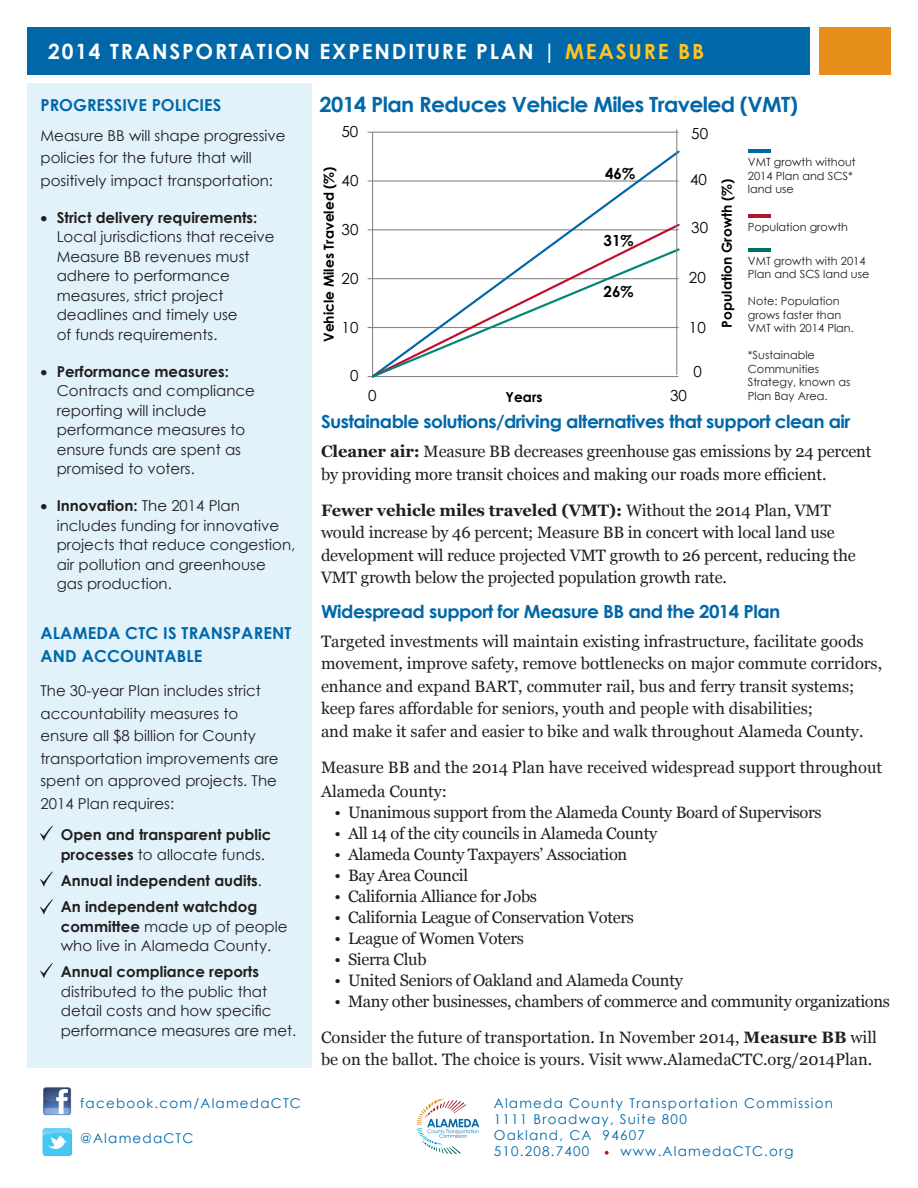
<style>
.page{position:relative;width:918px;height:1188px;background:#fff}
.page>*{position:absolute;margin:0;border:0;box-sizing:border-box;transform-origin:0 0}
.t1{font:700 21px "Century Gothic";letter-spacing:.085em;color:#fff}
.article_subhead{font:700 21px "Century Gothic";letter-spacing:-.03em;color:#0068a9;scale:1.04 1}
.article_subhead-2{font:700 18px "Century Gothic";letter-spacing:-.03em;color:#0068a9;scale:1.04 1}
.body{font:16.5px/22.5px "Georgia";letter-spacing:-.01em;color:#231f20}
.Director_body{font:700 16.5px/22.5px "Century Gothic";letter-spacing:.01em;color:#0068a9}
.t2{font:15.3px "Century Gothic";color:#000}
.t3{font:700 15.3px "Century Gothic";color:#000}
.Director_body-2{font:15px/19.5px "Century Gothic";color:#231f20}
.Director_body-3{font:700 15px/19.5px "Century Gothic";color:#231f20}
.t4{font:700 13.8px "Century Gothic";color:#000}
.t5{font:13.5px "Century Gothic";letter-spacing:.09em;color:#0068a9}
.t6{font:11.25px/13.5px "Century Gothic";color:#231f20}
.s1{color:#fec422}
.s2{font-weight:700}
.s3{font-weight:400}
</style>
<div class="page">
<div style="left:820px;top:27px;width:71px;height:48px;background:#e58e19"></div>
<div style="left:27px;top:27px;width:783px;height:48px;background:#0068a9"></div>
<img style="left:43px;top:1087px;width:29px;height:29px">
<img style="left:43px;top:1128px;width:29px;height:28px">
<svg style="left:417px;top:1099px;width:62px;height:55px"></svg>
<div style="left:27px;top:84px;width:284px;height:984px;background:#e1f2fb"></div>
<svg style="left:605px;top:1151px;width:4px;height:4px"></svg>
<svg style="left:40px;top:826px;width:13px;height:15px"></svg>
<svg style="left:40px;top:899px;width:13px;height:16px"></svg>
<svg style="left:40px;top:871px;width:13px;height:16px"></svg>
<svg style="left:40px;top:963px;width:13px;height:15px"></svg>
<hr style="left:373px;top:132px;width:306px;height:1px;background:#868686">
<hr style="left:372px;top:132px;width:1px;height:245px;background:#868686">
<svg style="left:373px;top:149px;width:307px;height:73px"></svg>
<svg style="left:373px;top:222px;width:307px;height:25px"></svg>
<svg style="left:368px;top:247px;width:312px;height:130px"></svg>
<hr style="left:677px;top:129px;width:1px;height:246px;background:#7f7f7f">
<hr style="left:748px;top:149px;width:22px;height:4px;background:#0068a9">
<hr style="left:748px;top:214px;width:22px;height:4px;background:#ae172b">
<hr style="left:748px;top:248px;width:22px;height:3px;background:#006e63">
<p class="t1" style="left:48px;top:36px;width:657px">2014 TRANSPORTATION EXPENDITURE PLAN | <span class="s1">MEASURE BB</span></p>
<p class="Director_body" style="left:40px;top:93px;width:182px">PROGRESSIVE POLICIES</p>
<p class="Director_body-2" style="left:40px;top:124px;width:247px;line-height:22.5px">Measure BB will shape progressive policies for the future that will positively impact transportation:</p>
<p class="Director_body-2" style="left:57px;top:207px;width:219px;text-indent:-16px">• <span class="s2">Strict delivery requirements:<br></span>Local jurisdictions that receive<br>Measure BB revenues must adhere to performance measures, strict project deadlines and timely use<br>of funds requirements.</p>
<p class="Director_body-2" style="left:57px;top:361px;width:200px;text-indent:-16px">• <span class="s2">Performance measures:<br></span>Contracts and compliance reporting will include performance measures to ensure funds are spent as promised to voters.</p>
<p class="Director_body-2" style="left:57px;top:496px;width:240px;text-indent:-16px">• <span class="s2">Innovation:</span> The 2014 Plan includes funding for innovative projects that reduce congestion, air pollution and greenhouse gas production.</p>
<p class="Director_body" style="left:40px;top:622px;width:252px">ALAMEDA CTC IS TRANSPARENT<br>AND ACCOUNTABLE</p>
<p class="Director_body-2" style="left:40px;top:679px;width:240px;line-height:22.5px">The 30-year Plan includes strict accountability measures to ensure all $8 billion for County transportation improvements are spent on approved projects. The<br>2014 Plan requires:</p>
<p class="Director_body-3" style="left:61px;top:824px;width:212px">Open and transparent public processes <span class="s3">to allocate funds.</span></p>
<p class="Director_body-3" style="left:61px;top:870px;width:203px">Annual independent audits<span class="s3">.</span></p>
<p class="Director_body-2" style="left:61px;top:897px;width:228px"><span class="s2">An independent watchdog committee</span> made up of people who live in Alameda County.</p>
<p class="Director_body-2" style="left:61px;top:962px;width:237px"><span class="s2">Annual compliance reports </span>distributed to the public that detail costs and how specific performance measures are met.</p>
<p class="t5" style="left:80px;top:1093px;width:222px">facebook.com/AlamedaCTC</p>
<p class="t5" style="left:80px;top:1128px;width:115px">@AlamedaCTC</p>
<p class="article_subhead" style="left:320px;top:89px;width:462px">2014 Plan Reduces Vehicle Miles Traveled (VMT)</p>
<p class="t2" style="left:342px;top:121px;width:18px">50</p>
<p class="t2" style="left:691px;top:123px;width:18px">50</p>
<p class="t4" style="left:318px;top:342px;width:177px;rotate:-90deg">Vehicle Miles Traveled (%)</p>
<p class="t2" style="left:342px;top:170px;width:18px">40</p>
<p class="t2" style="left:342px;top:219px;width:18px">30</p>
<p class="t2" style="left:342px;top:268px;width:18px">20</p>
<p class="t2" style="left:342px;top:316px;width:18px">10</p>
<p class="t3" style="left:605px;top:162px;width:31px">46%</p>
<p class="t3" style="left:604px;top:229px;width:31px">31%</p>
<p class="t3" style="left:604px;top:280px;width:31px">26%</p>
<p class="t2" style="left:690px;top:169px;width:18px">40</p>
<p class="t2" style="left:691px;top:217px;width:18px">30</p>
<p class="t2" style="left:689px;top:267px;width:18px">20</p>
<p class="t2" style="left:689px;top:317px;width:18px">10</p>
<p class="t2" style="left:350px;top:365px;width:10px">0</p>
<p class="t2" style="left:694px;top:361px;width:10px">0</p>
<p class="t2" style="left:368px;top:385px;width:10px">0</p>
<p class="t2" style="left:670px;top:385px;width:18px">30</p>
<p class="t4" style="left:505px;top:386px;width:39px">Years</p>
<p class="t4" style="left:716px;top:328px;width:150px;rotate:-90deg">Population Growth (%)</p>
<p class="t6" style="left:748px;top:155px;width:109px">VMT growth without<br>2014 Plan and SCS* land use</p>
<p class="t6" style="left:748px;top:221px;width:102px">Population growth</p>
<p class="t6" style="left:748px;top:254px;width:123px">VMT growth with 2014<br>Plan and SCS land use</p>
<p class="t6" style="left:748px;top:294px;width:108px">Note: Population grows faster than<br>VMT with 2014 Plan.</p>
<p class="t6" style="left:748px;top:348px;width:104px">*Sustainable<br>Communities<br>Strategy, known as<br>Plan Bay Area.</p>
<p class="article_subhead-2" style="left:321px;top:408px;width:511px">Sustainable solutions/driving alternatives that support clean air</p>
<p class="body" style="left:321px;top:440px;width:552px"><span class="s2">Cleaner air:</span> Measure BB decreases greenhouse gas emissions by 24 percent by providing more transit choices and making our roads more efficient.</p>
<p class="body" style="left:321px;top:499px;width:536px"><span class="s2">Fewer vehicle miles traveled (VMT):</span> Without the 2014 Plan, VMT would increase by 46 percent; Measure BB in concert with local land use development will reduce projected VMT growth to 26 percent, reducing the VMT growth below the projected population growth rate.</p>
<p class="article_subhead-2" style="left:321px;top:598px;width:443px">Widespread support for Measure BB and the 2014 Plan</p>
<p class="body" style="left:321px;top:630px;width:563px">Targeted investments will maintain existing infrastructure, facilitate goods movement, improve safety, remove bottlenecks on major commute corridors, enhance and expand BART, commuter rail, bus and ferry transit systems; keep fares affordable for seniors, youth and people with disabilities;<br>and make it safer and easier to bike and walk throughout Alameda County.</p>
<p class="body" style="left:321px;top:755px;width:563px;line-height:24px">Measure BB and the 2014 Plan have received widespread support throughout<br>Alameda County:</p>
<p class="body" style="left:334px;top:801px;width:489px">• Unanimous support from the Alameda County Board of Supervisors</p>
<p class="body" style="left:334px;top:822px;width:324px">• All 14 of the city councils in Alameda County</p>
<p class="body" style="left:334px;top:843px;width:294px">• Alameda County Taxpayers’ Association</p>
<p class="body" style="left:334px;top:864px;width:135px">• Bay Area Council</p>
<p class="body" style="left:334px;top:885px;width:204px">• California Alliance for Jobs</p>
<p class="body" style="left:334px;top:906px;width:301px">• California League of Conservation Voters</p>
<p class="body" style="left:334px;top:927px;width:191px">• League of Women Voters</p>
<p class="body" style="left:334px;top:948px;width:94px">• Sierra Club</p>
<p class="body" style="left:334px;top:969px;width:350px">• United Seniors of Oakland and Alameda County</p>
<p class="body" style="left:334px;top:990px;width:557px">• Many other businesses, chambers of commerce and community organizations</p>
<p class="body" style="left:321px;top:1026px;width:557px">Consider the future of transportation. In November 2014, <span class="s2">Measure BB</span> will be on the ballot. The choice is yours. Visit www.AlamedaCTC.org/2014Plan.</p>
<p class="t5" style="left:494px;top:1093px;width:341px">Alameda County Transportation Commission</p>
<p class="t5" style="left:494px;top:1110px;width:195px">1111 Broadway, Suite 800</p>
<p class="t5" style="left:494px;top:1126px;width:153px">Oakland, CA 94607</p>
<p class="t5" style="left:494px;top:1142px;width:97px">510.208.7400</p>
<p class="t5" style="left:620px;top:1142px;width:175px">www.AlamedaCTC.org</p>
</div>
